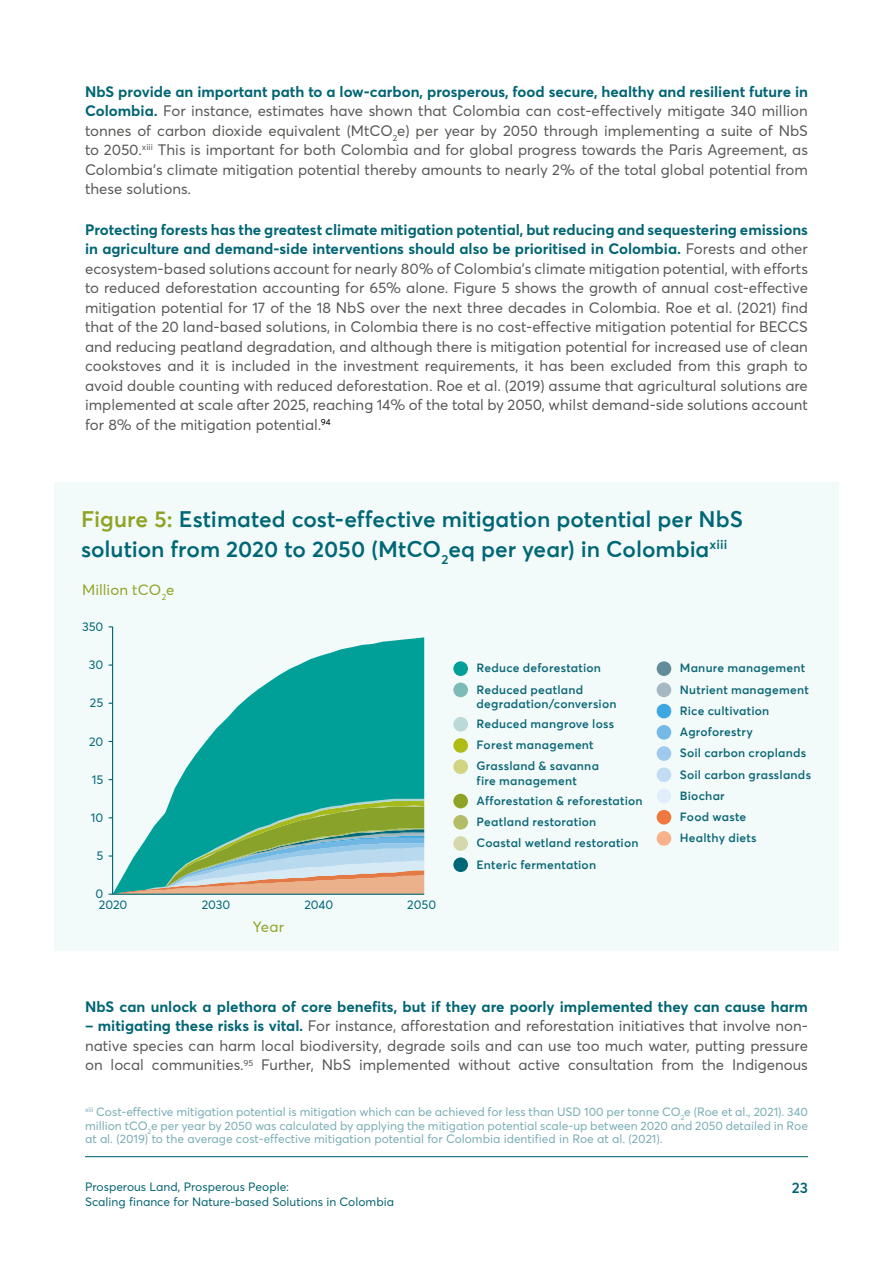
<style>
.page{position:relative;width:893px;height:1263px;background:#fff}
.page>*{position:absolute;margin:0;border:0;box-sizing:border-box;transform-origin:0 0}
.t1{font:600 22.5px/30px "Averta Std";color:#006776}
.t2{font:15px/19.5px "Averta Std";color:#585856;text-align:justify}
.t3{font:700 15px "Averta Std";color:#006574}
.t4{font:15px "Averta Std";color:#8fa325}
.t5{font:600 15px "Averta Std";color:#006574}
.t6{font:12.45px "Averta Std";letter-spacing:-.005em;color:#006776}
.t7{font:600 12px/21.1px "Averta Std";letter-spacing:.02em;color:#0c6877}
.t8{font:12px/13.5px "Averta Std";color:#79acb6;text-align:justify}
.t9{font:12px/15px "Averta Std";color:#066471}
.s1{font-weight:700;color:#006574}
.s2{color:#8fa325}
</style>
<div class="page">
<svg style="left:54px;top:482px;width:785px;height:468px;fill:#f3fafa"></svg>
<div style="left:453px;top:661px;width:15px;height:15px;background:#00a098;border-radius:50%"></div>
<div style="left:453px;top:683px;width:15px;height:14px;background:#7cbbb6;border-radius:50%"></div>
<div style="left:453px;top:717px;width:15px;height:14px;background:#bbd9d6;border-radius:50%"></div>
<div style="left:453px;top:738px;width:15px;height:15px;background:#aebc15;border-radius:50%"></div>
<div style="left:453px;top:759px;width:15px;height:15px;background:#d1d581;border-radius:50%"></div>
<div style="left:453px;top:794px;width:15px;height:14px;background:#8fa325;border-radius:50%"></div>
<div style="left:453px;top:815px;width:15px;height:14px;background:#b3bc67;border-radius:50%"></div>
<div style="left:453px;top:836px;width:15px;height:15px;background:#d4d8aa;border-radius:50%"></div>
<div style="left:453px;top:857px;width:15px;height:15px;background:#006776;border-radius:50%"></div>
<div style="left:657px;top:661px;width:14px;height:15px;background:#628c99;border-radius:50%"></div>
<div style="left:657px;top:683px;width:14px;height:14px;background:#a6b9c2;border-radius:50%"></div>
<div style="left:657px;top:704px;width:14px;height:14px;background:#3da8df;border-radius:50%"></div>
<div style="left:657px;top:725px;width:14px;height:15px;background:#76b9e7;border-radius:50%"></div>
<div style="left:657px;top:746px;width:14px;height:15px;background:#9ecaed;border-radius:50%"></div>
<div style="left:657px;top:767px;width:14px;height:15px;background:#c2dcf4;border-radius:50%"></div>
<div style="left:657px;top:789px;width:14px;height:14px;background:#e1eefa;border-radius:50%"></div>
<div style="left:657px;top:810px;width:14px;height:14px;background:#ef7840;border-radius:50%"></div>
<div style="left:657px;top:831px;width:14px;height:15px;background:#f7b28b;border-radius:50%"></div>
<hr style="left:112px;top:627px;width:1px;height:267px;background:#006776">
<svg style="left:109px;top:799px;width:315px;height:96px;background:#85b9a0"></svg>
<hr style="left:113px;top:894px;width:311px;height:1px;background:#006776">
<hr style="left:85px;top:1156px;width:723px;height:1px;background:#006574">
<p class="t2" style="left:85px;top:81px;width:724px"><span class="s1">NbS provide an important path to a low-carbon, prosperous, food secure, healthy and resilient future in Colombia.</span> For instance, estimates have shown that Colombia can cost-effectively mitigate 340 million tonnes of carbon dioxide equivalent (MtCO<sub>2</sub>e) per year by 2050 through implementing a suite of NbS to 2050.<sup>xiii</sup> This is important for both Colombia and for global progress towards the Paris Agreement, as Colombia’s climate mitigation potential thereby amounts to nearly 2% of the total global potential from these solutions.</p>
<p class="t2" style="left:85px;top:219px;width:724px"><span class="s1">Protecting forests has the greatest climate mitigation potential, but reducing and sequestering emissions in agriculture and demand-side interventions should also be prioritised in Colombia.</span> Forests and other ecosystem-based solutions account for nearly 80% of Colombia’s climate mitigation potential, with efforts to reduced deforestation accounting for 65% alone. Figure 5 shows the growth of annual cost-effective mitigation potential for 17 of the 18 NbS over the next three decades in Colombia. Roe et al. (2021) find that of the 20 land-based solutions, in Colombia there is no cost-effective mitigation potential for BECCS and reducing peatland degradation, and although there is mitigation potential for increased use of clean cookstoves and it is included in the investment requirements, it has been excluded from this graph to avoid double counting with reduced deforestation. Roe et al. (2019) assume that agricultural solutions are implemented at scale after 2025, reaching 14% of the total by 2050, whilst demand-side solutions account for 8% of the mitigation potential.<sup>94</sup></p>
<h1 class="t1" style="left:81px;top:504px;width:663px"><span class="s2">Figure 5:</span> Estimated cost-effective mitigation potential per NbS solution from 2020 to 2050 (MtCO<sub>2</sub>eq per year) in Colombia<sup>xiii</sup></h1>
<p class="t4" style="left:82px;top:580px;width:94px">Million tCO<sub>2</sub>e</p>
<p class="t6" style="left:82px;top:619px;width:23px">350</p>
<p class="t6" style="left:89px;top:657px;width:16px">30</p>
<p class="t6" style="left:90px;top:695px;width:15px">25</p>
<p class="t6" style="left:89px;top:733px;width:16px">20</p>
<p class="t6" style="left:92px;top:771px;width:13px">15</p>
<p class="t6" style="left:91px;top:810px;width:14px">10</p>
<p class="t6" style="left:96px;top:848px;width:8px">5</p>
<p class="t6" style="left:96px;top:886px;width:9px">0</p>
<p class="t6" style="left:99px;top:897px;width:30px">2020</p>
<p class="t6" style="left:202px;top:897px;width:30px">2030</p>
<p class="t6" style="left:304px;top:897px;width:31px">2040</p>
<p class="t6" style="left:407px;top:897px;width:30px">2050</p>
<p class="t4" style="left:253px;top:918px;width:33px">Year</p>
<p class="t7" style="left:476px;top:657px;width:126px">Reduce deforestation<br>Reduced peatland</p>
<p class="t7" style="left:476px;top:694px;width:141px;line-height:20px">degradation/conversion<br>Reduced mangrove loss</p>
<p class="t7" style="left:476px;top:734px;width:124px">Forest management<br>Grassland &amp; savanna</p>
<p class="t7" style="left:476px;top:770px;width:168px;line-height:20px">fire management<br>Afforestation &amp; reforestation</p>
<p class="t7" style="left:476px;top:811px;width:164px">Peatland restoration<br>Coastal wetland restoration<br>Enteric fermentation</p>
<p class="t7" style="left:680px;top:657px;width:133px">Manure management<br>Nutrient management<br>Rice cultivation<br>Agroforestry<br>Soil carbon croplands<br>Soil carbon grasslands<br>Biochar<br>Food waste<br>Healthy diets</p>
<p class="t3" style="left:85px;top:997px;width:724px">NbS can unlock a plethora of core benefits, but if they are poorly implemented they can cause harm</p>
<p class="t2" style="left:85px;top:1016px;width:724px"><span class="s1">– mitigating these risks is vital.</span> For instance, afforestation and reforestation initiatives that involve non&shy;native species can harm local biodiversity, degrade soils and can use too much water, putting pressure on local communities.<sup>95</sup> Further, NbS implemented without active consultation from the Indigenous</p>
<p class="t8" style="left:85px;top:1105px;width:724px"><sup>xiii</sup> Cost-effective mitigation potential is mitigation which can be achieved for less than USD 100 per tonne CO<sub>2</sub>e (Roe et al., 2021). 340 million tCO<sub>2</sub>e per year by 2050 was calculated by applying the mitigation potential scale-up between 2020 and 2050 detailed in Roe at al. (2019) to the average cost-effective mitigation potential for Colombia identified in Roe at al. (2021).</p>
<p class="t9" style="left:85px;top:1179px;width:310px">Prosperous Land, Prosperous People:<br>Scaling finance for Nature-based Solutions in Colombia</p>
<p class="t5" style="left:792px;top:1178px;width:18px">23</p>
</div>
